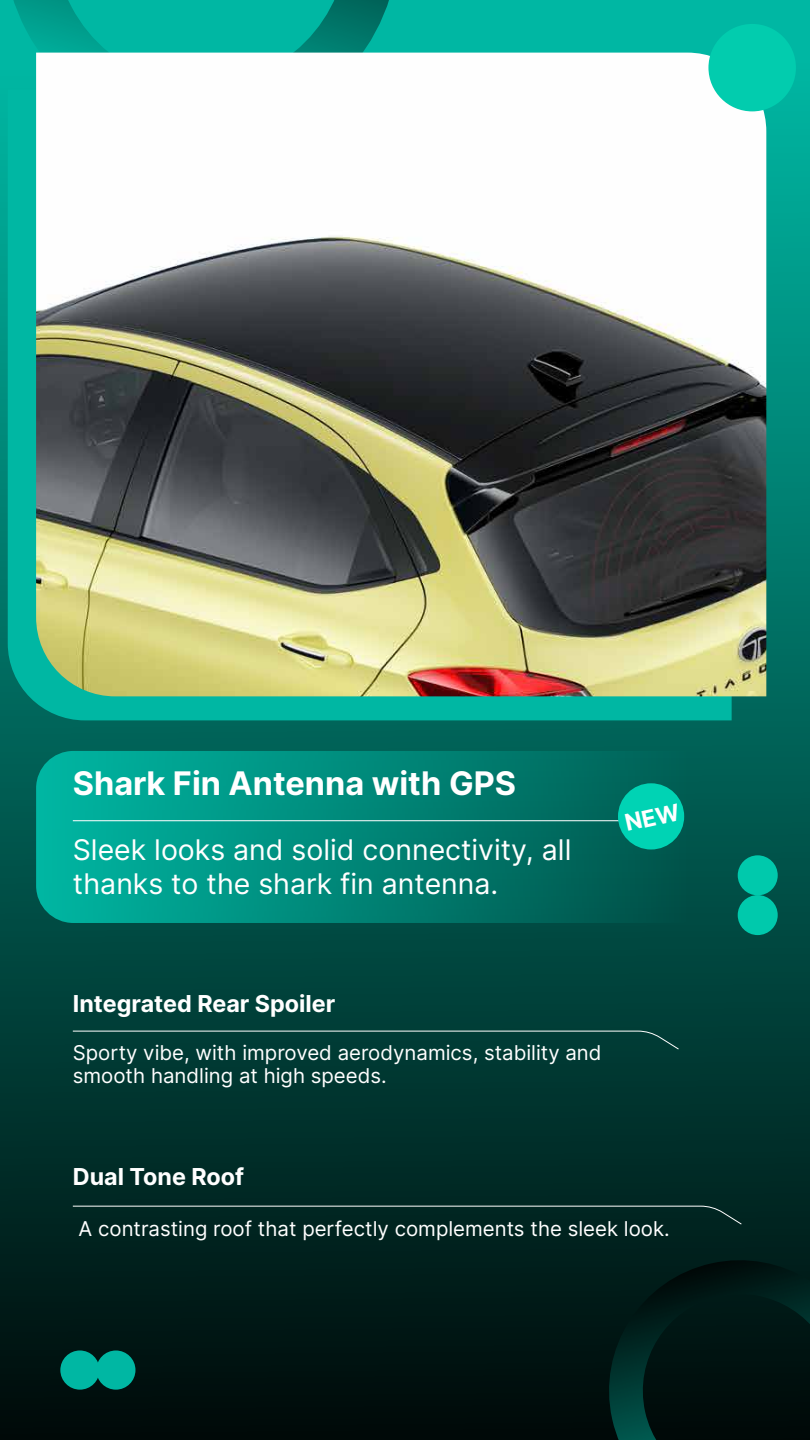
<style>
.page{position:relative;width:810px;height:1440px;background:#fff}
.page>*{position:absolute;margin:0;border:0;box-sizing:border-box;transform-origin:0 0}
.t1{font:700 32.5px "Inter";color:#fff}
.t2{font:28.38px/33.1px "Inter";color:#fff}
.t3{font:700 23.38px "Inter";color:#fff}
.t4{font:20.38px/23.8px "Inter";color:#fff}
</style>
<div class="page">
<div style="left:0;top:0;width:810px;height:1440px;background:linear-gradient(to bottom,#03bfab,#000a08)"></div>
<svg style="left:0;top:0;width:399px;height:162px;background:#01aa98"></svg>
<svg style="left:609px;top:1260px;width:201px;height:180px;background:#001715"></svg>
<div style="left:8px;top:89px;width:724px;height:631px;background:#00b7a3"></div>
<img style="left:36px;top:53px;width:730px;height:643px">
<div style="left:708px;top:24px;width:88px;height:87px;background:#02ccae;border-radius:50%"></div>
<div style="left:60px;top:1350px;width:40px;height:40px;background:#00b7a3;border-radius:50%"></div>
<div style="left:96px;top:1350px;width:39px;height:40px;background:#00b7a3;border-radius:50%"></div>
<svg style="left:72px;top:1030px;width:608px;height:20px;background:#0c453f"></svg>
<svg style="left:72px;top:1205px;width:670px;height:20px;background:#0c302c"></svg>
<div style="left:738px;top:895px;width:40px;height:40px;background:#00c9ac;border-radius:50%"></div>
<div style="left:738px;top:855px;width:40px;height:40px;background:#00c9ac;border-radius:50%"></div>
<svg style="left:36px;top:751px;width:652px;height:172px;background:#008778"></svg>
<hr style="left:73px;top:820px;width:548px;height:1px;background:#fff">
<div style="left:618px;top:783px;width:66px;height:67px;background:#00d3b4;border-radius:50%"></div>
<h1 class="t1" style="left:73px;top:759px;width:445px">Shark Fin Antenna with GPS</h1>
<h2 class="t2" style="left:73px;top:833px;width:500px">Sleek looks and solid connectivity, all thanks to the shark fin antenna.</h2>
<p class="t3" style="left:73px;top:987px;width:264px">Integrated Rear Spoiler</p>
<p class="t4" style="left:73px;top:1040px;width:530px">Sporty vibe, with improved aerodynamics, stability and smooth handling at high speeds.</p>
<p class="t3" style="left:73px;top:1159px;width:173px">Dual Tone Roof</p>
<p class="t4" style="left:79px;top:1216px;width:593px">A contrasting roof that perfectly complements the sleek look.</p>
</div>
